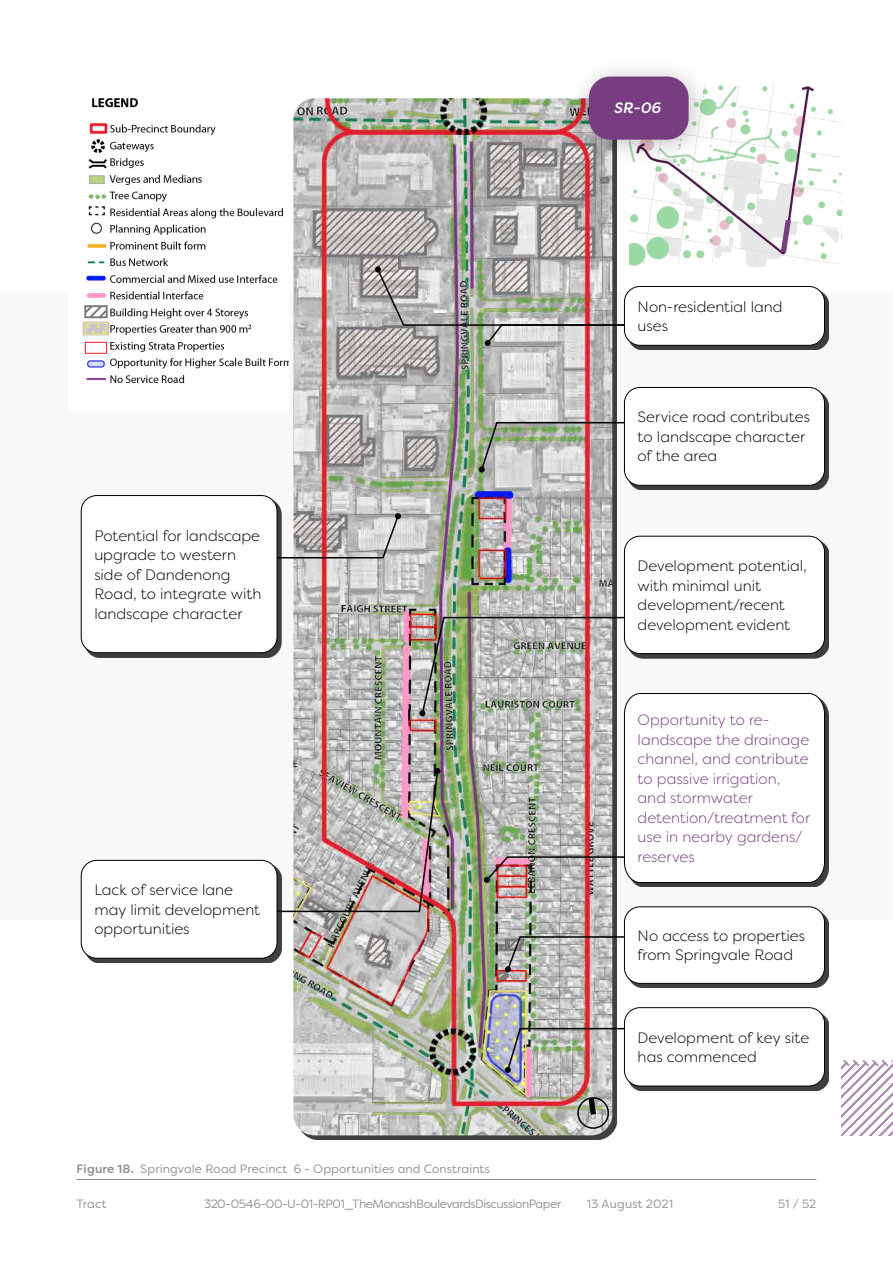
<style>
.page{position:relative;width:893px;height:1263px;background:#fff}
.page>*{position:absolute;margin:0;border:0;box-sizing:border-box;transform-origin:0 0}
.t1{font:300 15px/19.5px "Filson Soft";color:#000}
.t2{font:300 15px/19.5px "Filson Soft";letter-spacing:.005em;color:#773d80}
.t3{font:italic 500 15px "Filson Soft";color:#fff}
.t4{font:12px "Filson Soft";color:#8d8f8e}
.t5{font:12px "Filson Soft";letter-spacing:-.035em;color:#8d8f8e}
.s1{font-weight:500}
</style>
<div class="page">
<div style="left:0;top:292px;width:893px;height:628px;background:#f8f8f8"></div>
<svg style="left:842px;top:1059px;width:51px;height:76px"></svg>
<img style="left:293px;top:98px;width:319px;height:1037px">
<img style="left:505px;top:1027px;width:119px;height:46px">
<img style="left:479px;top:421px;width:145px;height:51px">
<img style="left:505px;top:935px;width:119px;height:37px">
<div style="left:628px;top:391px;width:201px;height:99px;background:#000;opacity:.75"></div>
<div style="left:624px;top:387px;width:200px;height:98px;background:#fff;border-radius:16px"></div>
<div style="left:624px;top:387px;width:201px;height:99px;border:1px solid #000;border-radius:16px"></div>
<div style="left:628px;top:911px;width:201px;height:77px;background:#000;opacity:.75"></div>
<div style="left:624px;top:907px;width:200px;height:76px;background:#fff;border-radius:16px"></div>
<div style="left:624px;top:906px;width:201px;height:78px;border:1px solid #000;border-radius:16px"></div>
<div style="left:628px;top:540px;width:201px;height:118px;background:#000;opacity:.75"></div>
<div style="left:624px;top:536px;width:200px;height:117px;background:#fff;border-radius:16px"></div>
<div style="left:624px;top:536px;width:201px;height:118px;border:1px solid #000;border-radius:16px"></div>
<div style="left:628px;top:1011px;width:201px;height:80px;background:#000;opacity:.75"></div>
<div style="left:624px;top:1008px;width:200px;height:78px;background:#fff;border-radius:16px"></div>
<div style="left:624px;top:1007px;width:201px;height:79px;border:1px solid #000;border-radius:16px"></div>
<img style="left:260px;top:616px;width:565px;height:297px">
<svg style="left:282px;top:513px;width:119px;height:46px;background:#bab2b2"></svg>
<div style="left:85px;top:864px;width:197px;height:99px;background:#000;opacity:.75"></div>
<div style="left:81px;top:860px;width:196px;height:98px;background:#fff;border-radius:16px"></div>
<div style="left:81px;top:860px;width:196px;height:98px;border:1px solid #000;border-radius:16px"></div>
<div style="left:85px;top:499px;width:197px;height:158px;background:#000;opacity:.75"></div>
<div style="left:81px;top:495px;width:196px;height:158px;background:#fff;border-radius:16px"></div>
<div style="left:81px;top:495px;width:196px;height:158px;border:1px solid #000;border-radius:16px"></div>
<img style="left:630px;top:83px;width:212px;height:183px">
<svg style="left:777px;top:214px;width:17px;height:44px"></svg>
<svg style="left:577px;top:1092px;width:32px;height:37px"></svg>
<img style="left:82px;top:98px;width:206px;height:285px">
<img style="left:375px;top:266px;width:258px;height:80px">
<div style="left:628px;top:290px;width:201px;height:60px;background:#000;opacity:.75"></div>
<div style="left:624px;top:286px;width:200px;height:59px;background:#fff;border-radius:16px"></div>
<div style="left:624px;top:286px;width:201px;height:60px;border:1px solid #000;border-radius:16px"></div>
<div style="left:567px;top:56px;width:147px;height:111px;background:#000;opacity:.25"></div>
<div style="left:589px;top:77px;width:100px;height:63px;background:#773d80;border-radius:21px"></div>
<hr style="left:77px;top:1179px;width:739px;height:1px;background:#8d8f8e">
<p class="t3" style="left:614px;top:98px;width:49px">SR-06</p>
<p class="t1" style="left:638px;top:296px;width:147px">Non-residential land uses</p>
<p class="t1" style="left:94px;top:525px;width:168px">Potential for landscape upgrade to western side of Dandenong<br>Road, to integrate with landscape character</p>
<p class="t1" style="left:94px;top:880px;width:167px">Lack of service lane may limit development opportunities</p>
<p class="t4" style="left:77px;top:1161px;width:415px"><span class="s1">Figure 18.</span> Springvale Road Precinct 6 - Opportunities and Constraints</p>
<p class="t1" style="left:638px;top:407px;width:174px">Service road contributes to landscape character of the area</p>
<p class="t1" style="left:638px;top:556px;width:171px">Development potential, with minimal unit development/recent development evident</p>
<p class="t2" style="left:638px;top:710px;width:174px">Opportunity to re&shy;landscape the drainage channel, and contribute to passive irrigation, and stormwater detention/treatment for use in nearby gardens/ reserves</p>
<p class="t1" style="left:638px;top:926px;width:169px">No access to properties from Springvale Road</p>
<p class="t1" style="left:638px;top:1027px;width:173px">Development of key site has commenced</p>
<p class="t4" style="left:77px;top:1196px;width:32px">Tract</p>
<p class="t5" style="left:204px;top:1196px;width:359px">320-0546-00-U-01-RP01_The Monash Boulevards Discussion Paper</p>
<p class="t4" style="left:587px;top:1196px;width:88px">13 August 2021</p>
<p class="t4" style="left:778px;top:1196px;width:40px">51 / 52</p>
</div>
